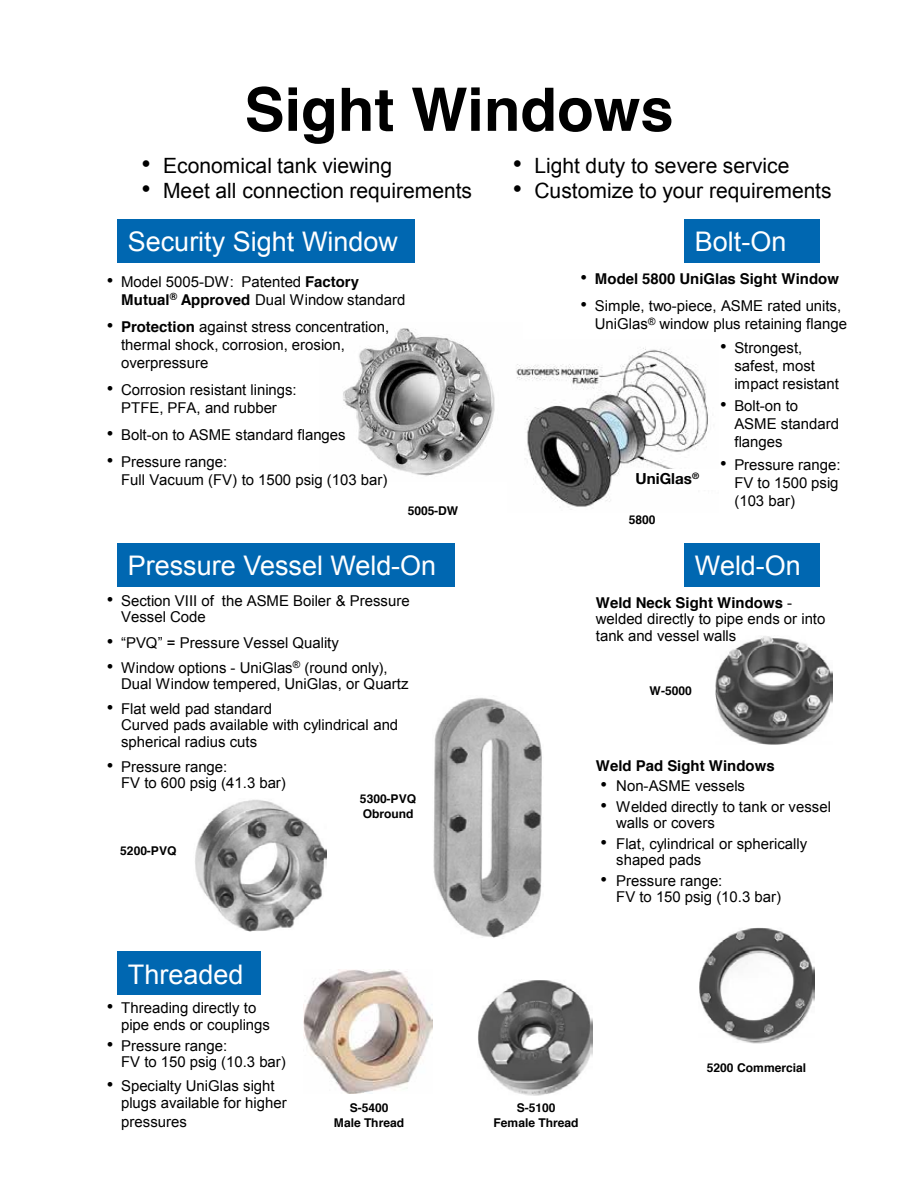
<style>
.page{position:relative;width:918px;height:1188px;background:#fff}
.page>*{position:absolute;margin:0;border:0;box-sizing:border-box;transform-origin:0 0}
.t1{font:700 60px "Helvetica";color:#000}
.t2{font:27px "Arial";color:#fff}
.t3{font:21px "Arial";color:#000}
.t4{font:700 15.15px "Helvetica Neue";color:#000}
.t5{font:15px/18px "Arial";color:#000}
.t6{font:700 15px "Helvetica";color:#000}
.t7{font:700 12px/14.4px "Helvetica";letter-spacing:-.005em;color:#000;text-align:center}
.s1{font-size:26.25px}
.s2{font-family:"Arial";font-weight:400;font-size:18.75px}
.s3{font-size:18.75px}
.s4{font-family:"Helvetica";font-weight:700}
.s5{font-family:"Arial";font-weight:400}
</style>
<div class="page">
<div style="left:117px;top:219px;width:297px;height:43px;background:#0067b1"></div>
<div style="left:684px;top:219px;width:135px;height:43px;background:#0067b1"></div>
<div style="left:117px;top:952px;width:144px;height:43px;background:#0067b1"></div>
<img style="left:343px;top:328px;width:152px;height:148px">
<img style="left:195px;top:799px;width:132px;height:132px">
<img style="left:433px;top:698px;width:109px;height:240px">
<img style="left:716px;top:636px;width:116px;height:108px">
<img style="left:699px;top:927px;width:116px;height:116px">
<div style="left:117px;top:543px;width:338px;height:44px;background:#0067b1"></div>
<div style="left:684px;top:543px;width:135px;height:43px;background:#0067b1"></div>
<img style="left:478px;top:980px;width:115px;height:115px">
<img style="left:304px;top:970px;width:128px;height:124px">
<img style="left:516px;top:348px;width:192px;height:162px">
<div style="left:662px;top:469px;width:58px;height:20px;background:#fff"></div>
<h1 class="t1" style="left:245px;top:86px;width:431px">Sight Windows</h1>
<h3 class="t3" style="left:141px;top:157px;width:252px"><span class="s1">•</span> Economical tank viewing</h3>
<h3 class="t3" style="left:141px;top:183px;width:332px"><span class="s1">•</span> Meet all connection requirements</h3>
<h3 class="t3" style="left:513px;top:157px;width:278px"><span class="s1">•</span> Light duty to severe service</h3>
<h3 class="t3" style="left:513px;top:183px;width:321px"><span class="s1">•</span> Customize to your requirements</h3>
<h2 class="t2" style="left:128px;top:231px;width:272px">Security Sight Window</h2>
<h2 class="t2" style="left:695px;top:231px;width:93px">Bolt-On</h2>
<p class="t6" style="left:581px;top:273px;width:260px"><span class="s2">•</span> Model 5800 UniGlas Sight Window</p>
<p class="t5" style="left:595px;top:298px;width:254px;text-indent:-14px"><span class="s3">•</span> Simple, two-piece, ASME rated units,<br>UniGlas<sup>®</sup> window plus retaining flange</p>
<p class="t5" style="left:121px;top:274px;width:286px;text-indent:-14px"><span class="s3">•</span> Model 5005-DW: Patented <span class="s4">Factory<br>Mutual</span><sup>®</sup> <span class="s4">Approved</span> Dual Window standard</p>
<p class="t5" style="left:121px;top:319px;width:270px;text-indent:-14px"><span class="s3">•</span> <span class="s4">Protection</span> against stress concentration, thermal shock, corrosion, erosion, overpressure</p>
<p class="t5" style="left:107px;top:382px;width:192px;text-align:center"><span class="s3">•</span> Corrosion resistant linings:<br>PTFE, PFA, and rubber</p>
<p class="t5" style="left:107px;top:427px;width:240px"><span class="s3">•</span> Bolt-on to ASME standard flanges</p>
<p class="t5" style="left:121px;top:454px;width:268px;text-indent:-14px"><span class="s3">•</span> Pressure range:<br>Full Vacuum (FV) to 1500 psig (103 bar)</p>
<p class="t5" style="left:734px;top:340px;width:106px;text-indent:-14px"><span class="s3">•</span> Strongest, safest, most impact resistant</p>
<p class="t5" style="left:734px;top:398px;width:106px;text-indent:-14px"><span class="s3">•</span> Bolt-on to<br>ASME standard flanges</p>
<p class="t5" style="left:734px;top:457px;width:108px;text-indent:-14px"><span class="s3">•</span> Pressure range:<br>FV to 1500 psig (103 bar)</p>
<p class="t4" style="left:636px;top:469px;width:65px">UniGlas<sup>®</sup></p>
<p class="t7" style="left:408px;top:505px;width:52px">5005-DW</p>
<p class="t7" style="left:629px;top:514px;width:28px">5800</p>
<h2 class="t2" style="left:128px;top:555px;width:310px">Pressure Vessel Weld-On</h2>
<h2 class="t2" style="left:695px;top:555px;width:107px">Weld-On</h2>
<p class="t6" style="left:596px;top:597px;width:198px">Weld Neck Sight Windows <span class="s5">-</span></p>
<p class="t5" style="left:596px;top:612px;width:231px;line-height:16.2px">welded directly to pipe ends or into tank and vessel walls</p>
<p class="t5" style="left:121px;top:594px;width:290px;line-height:16.2px;text-indent:-14px"><span class="s3">•</span> Section VIII of the ASME Boiler &amp; Pressure<br>Vessel Code</p>
<p class="t5" style="left:107px;top:635px;width:234px"><span class="s3">•</span> “PVQ” = Pressure Vessel Quality</p>
<p class="t5" style="left:121px;top:661px;width:289px;line-height:16.2px;text-indent:-14px"><span class="s3">•</span> Window options - UniGlas<sup>®</sup> (round only),<br>Dual Window tempered, UniGlas, or Quartz</p>
<p class="t5" style="left:121px;top:702px;width:279px;line-height:16.2px;text-indent:-14px"><span class="s3">•</span> Flat weld pad standard<br>Curved pads available with cylindrical and spherical radius cuts</p>
<p class="t5" style="left:121px;top:760px;width:166px;line-height:16.2px;text-indent:-14px"><span class="s3">•</span> Pressure range:<br>FV to 600 psig (41.3 bar)</p>
<p class="t6" style="left:596px;top:760px;width:181px">Weld Pad Sight Windows</p>
<p class="t7" style="left:649px;top:684px;width:44px">W-5000</p>
<p class="t5" style="left:600px;top:779px;width:146px"><span class="s3">•</span> Non-ASME vessels</p>
<p class="t5" style="left:616px;top:800px;width:216px;line-height:16.2px;text-indent:-16px"><span class="s3">•</span> Welded directly to tank or vessel walls or covers</p>
<p class="t5" style="left:616px;top:837px;width:192px;line-height:16.2px;text-indent:-16px"><span class="s3">•</span> Flat, cylindrical or spherically shaped pads</p>
<p class="t5" style="left:616px;top:874px;width:166px;line-height:16.2px;text-indent:-16px"><span class="s3">•</span> Pressure range:<br>FV to 150 psig (10.3 bar)</p>
<p class="t7" style="left:360px;top:793px;width:58px;text-align:left">5300-PVQ<br>Obround</p>
<p class="t7" style="left:120px;top:845px;width:58px">5200-PVQ</p>
<h2 class="t2" style="left:128px;top:964px;width:117px">Threaded</h2>
<p class="t5" style="left:121px;top:1001px;width:150px;line-height:16.2px;text-indent:-14px"><span class="s3">•</span> Threading directly to pipe ends or couplings</p>
<p class="t5" style="left:121px;top:1039px;width:166px;line-height:16.2px;text-indent:-14px"><span class="s3">•</span> Pressure range:<br>FV to 150 psig (10.3 bar)</p>
<p class="t5" style="left:121px;top:1078px;width:167px;text-indent:-14px"><span class="s3">•</span> Specialty UniGlas sight plugs available for higher</p>
<p class="t5" style="left:121px;top:1114px;width:67px">pressures</p>
<p class="t7" style="left:334px;top:1102px;width:72px">S-5400<br>Male Thread</p>
<p class="t7" style="left:494px;top:1102px;width:86px">S-5100<br>Female Thread</p>
<p class="t7" style="left:707px;top:1062px;width:101px">5200 Commercial</p>
</div>
